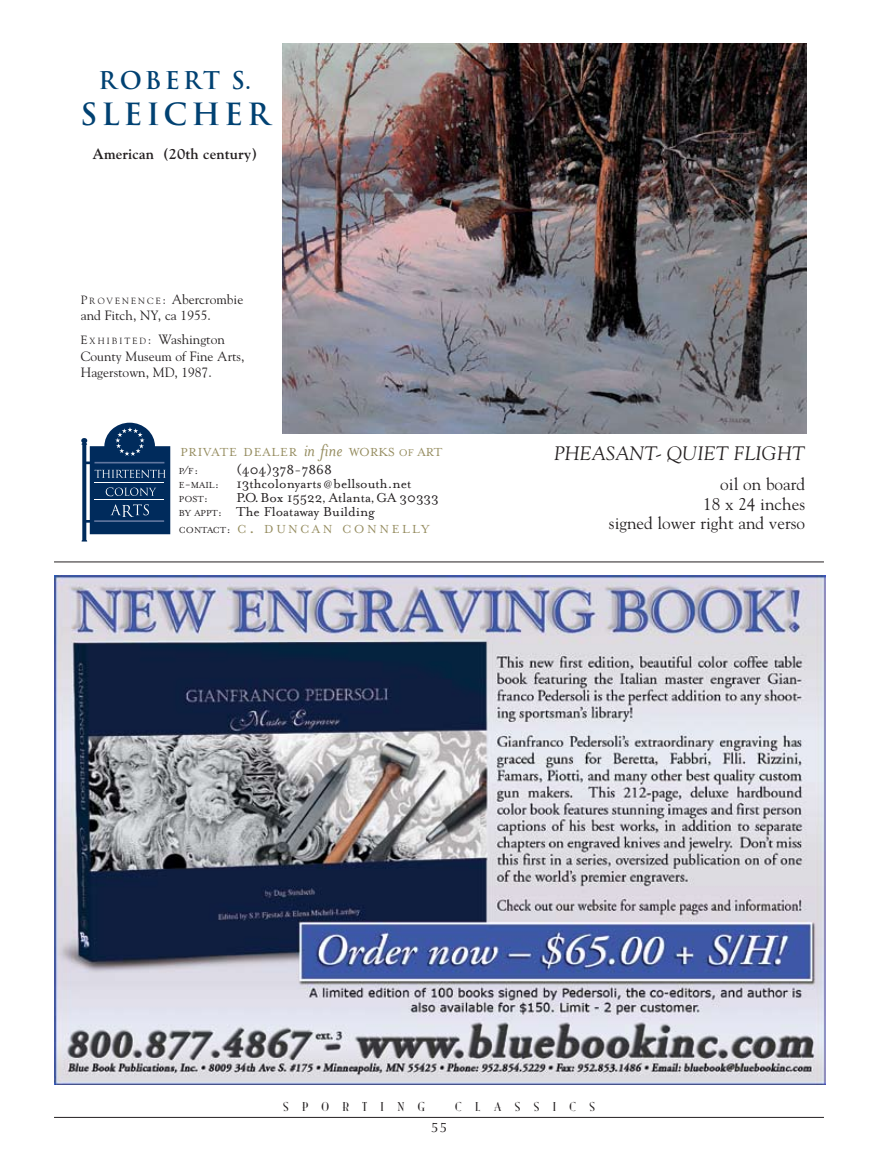
<style>
.page{position:relative;width:878px;height:1161px;background:#fff}
.page>*{position:absolute;margin:0;border:0;box-sizing:border-box;transform-origin:0 0}
.t1{font:700 29.85px "Trajan";letter-spacing:.135em;color:#004172}
.t2{font:700 23.85px "Trajan";letter-spacing:.13em;color:#004172}
.t3{font:italic 19.35px "Goudy";color:#231f20}
.t4{font:17.1px/19.4px "Goudy";color:#231f20;text-align:right}
.t5{font:14.85px/14.1px "Mrs Eaves Roman";color:#231f20}
.t6{font:700 14.85px "Goudy";color:#231f20}
.t7{font:13.5px "Mona Lisa Solid";letter-spacing:1em;color:#231f20}
.t8{font:13.5px "Optima";color:#231f20}
.t9{font:13.35px/16.4px "Goudy";color:#231f20}
.t10{font:13.35px "Mrs Eaves Petite Caps";letter-spacing:.06em;color:#958c5f}
.t11{font:13.35px "Mrs Eaves Petite Caps";letter-spacing:.185em;color:#958c5f}
.t12{font:10.05px "Mrs Eaves Small Caps";color:#231f20}
.s1{font-size:12px}
.s2{font-size:9px}
.s3{font-family:"Mrs Eaves";font-style:italic;font-size:19.8px}
.s4{font-size:11.25px}
.s5{font-family:"Mrs Eaves Small Caps";font-size:10.05px}
.s6{font-family:"Mrs Eaves Small Caps";font-size:13.35px}
.s7{font-size:13.35px}
.s8{font-family:"Mrs Eaves Small Caps";font-size:10.05px;color:#231f20}
.s9{font-family:"Mrs Eaves Small Caps";color:#231f20}
.s10{font-size:17.85px}
</style>
<div class="page">
<hr style="left:54px;top:1117px;width:770px;height:1px;background:#231f20">
<img style="left:282px;top:43px;width:524px;height:391px">
<svg style="left:81px;top:423px;width:89px;height:119px"></svg>
<img style="left:54px;top:575px;width:771px;height:510px">
<hr style="left:54px;top:562px;width:770px;height:1px;background:#231f20">
<h2 class="t2" style="left:99px;top:65px;width:154px">ROBERT S.</h2>
<h1 class="t1" style="left:80px;top:96px;width:191px">SLEICHER</h1>
<p class="t6" style="left:93px;top:145px;width:166px">American (20th century)</p>
<p class="t9" style="left:81px;top:291px;width:164px"><span class="s1">P</span><span class="s2">ROVENENCE</span><span class="s1">:</span> Abercrombie and Fitch, NY, ca 1955.</p>
<p class="t9" style="left:81px;top:331px;width:165px"><span class="s1">E</span><span class="s2">XHIBITED</span><span class="s1">:</span> Washington<br>County Museum of Fine Arts,<br>Hagerstown, MD, 1987.</p>
<p class="t10" style="left:180px;top:445px;width:263px">PRIVATE DEALER <span class="s3">in fine</span> WORKS <span class="s4">OF</span> ART</p>
<p class="t5" style="left:179px;top:463px;width:234px;text-indent:57px">(404)378-7868<br><span class="s5">E</span><span class="s6">-</span><span class="s5">MAIL</span><span class="s6">:</span> 13thcolonyarts <span class="s1">@</span>bellsouth.net</p>
<p class="t12" style="left:179px;top:494px;width:31px">POST<span class="s7">:</span></p>
<p class="t12" style="left:179px;top:466px;width:21px">P<span class="s7">/</span>F<span class="s7">:</span></p>
<p class="t5" style="left:179px;top:491px;width:261px;text-indent:57px">P.O.Box 15522, Atlanta,GA 30333<br><span class="s5">BY APPT</span><span class="s6">:</span> The Floataway Building</p>
<p class="t11" style="left:179px;top:522px;width:252px"><span class="s8">CONTACT</span><span class="s9">:</span> C<span class="s10">.</span> DUNCAN CONNELLY</p>
<h3 class="t3" style="left:554px;top:442px;width:252px">PHEASANT- QUIET FLIGHT</h3>
<p class="t4" style="left:609px;top:474px;width:198px">oil on board<br>18 x 24 inches<br>signed lower right and verso</p>
<p class="t7" style="left:283px;top:1100px;width:143px">SPORTING</p>
<p class="t7" style="left:455px;top:1100px;width:141px">CLASSICS</p>
<p class="t8" style="left:431px;top:1120px;width:18px">55</p>
</div>
